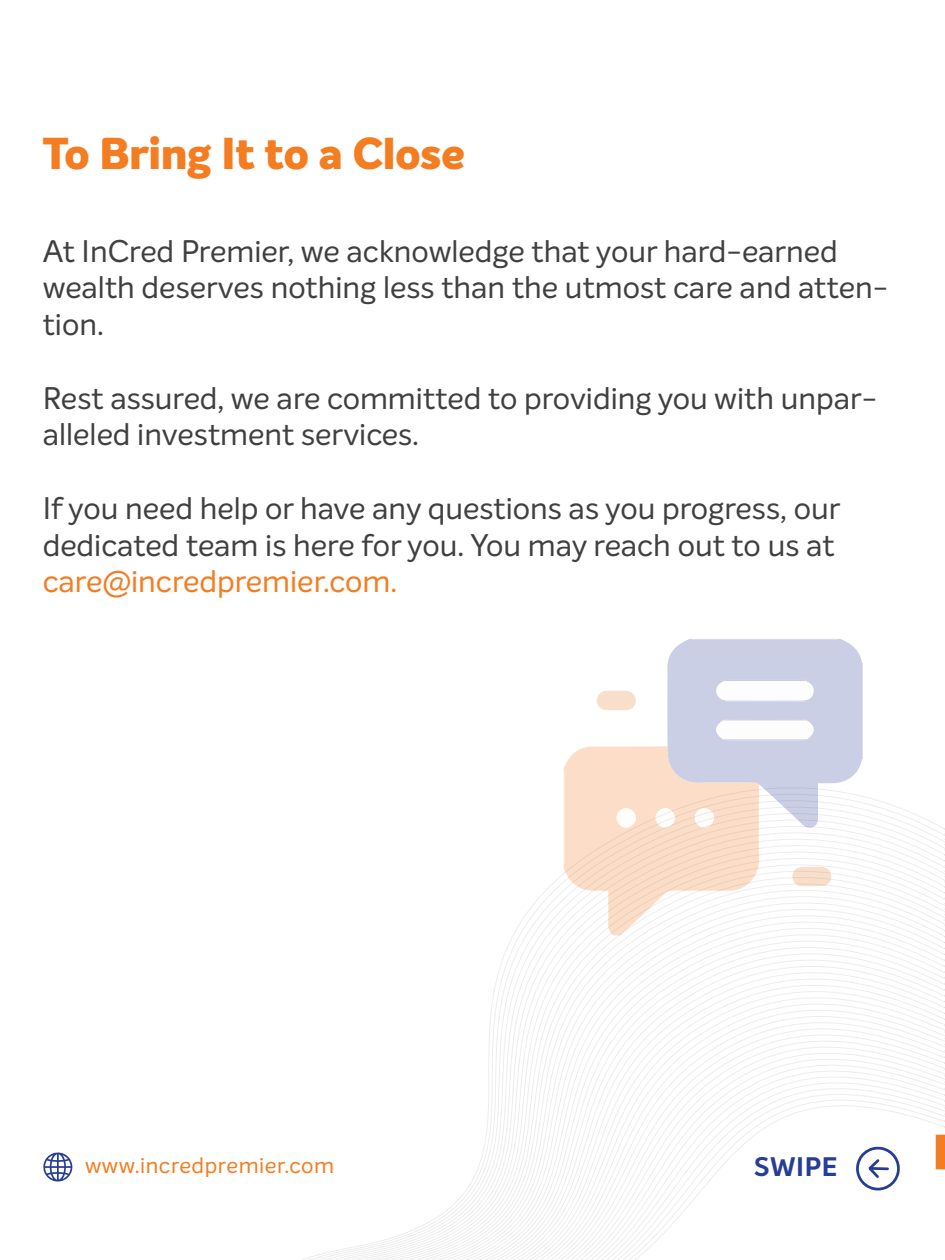
<style>
.page{position:relative;width:945px;height:1260px;background:#fff}
.page>*{position:absolute;margin:0;border:0;box-sizing:border-box;transform-origin:0 0}
.t1{font:800 43.75px "Intelo";color:#f47c21}
.t2{font:30.62px/36.8px "Intelo";color:#414040}
.t3{font:30.62px "Intelo";color:#f47c21}
.t4{font:700 26.25px "Intelo Alt";letter-spacing:.025em;color:#273e96}
.t5{font:21.88px "Intelo";letter-spacing:.025em;color:#f47c21}
</style>
<div class="page">
<svg style="left:564px;top:639px;width:299px;height:148px"></svg>
<svg style="left:563px;top:787px;width:293px;height:8px"></svg>
<svg style="left:563px;top:795px;width:323px;height:8px"></svg>
<svg style="left:563px;top:803px;width:344px;height:8px"></svg>
<svg style="left:563px;top:811px;width:362px;height:8px"></svg>
<svg style="left:563px;top:819px;width:378px;height:8px"></svg>
<svg style="left:563px;top:827px;width:382px;height:8px"></svg>
<svg style="left:563px;top:835px;width:382px;height:8px"></svg>
<svg style="left:563px;top:843px;width:382px;height:8px"></svg>
<svg style="left:563px;top:851px;width:382px;height:8px"></svg>
<svg style="left:563px;top:859px;width:382px;height:8px"></svg>
<svg style="left:562px;top:867px;width:383px;height:8px"></svg>
<svg style="left:553px;top:875px;width:392px;height:8px"></svg>
<svg style="left:545px;top:883px;width:400px;height:8px"></svg>
<svg style="left:305px;top:1015px;width:640px;height:244px"></svg>
<svg style="left:43px;top:1152px;width:29px;height:30px"></svg>
<h1 class="t1" style="left:43px;top:125px;width:424px">To Bring It to a Close</h1>
<p class="t2" style="left:43px;top:232px;width:847px">At InCred Premier, we acknowledge that your hard-earned wealth deserves nothing less than the utmost care and atten&shy;tion.</p>
<p class="t2" style="left:43px;top:379px;width:836px">Rest assured, we are committed to providing you with unpar&shy;alleled investment services.</p>
<p class="t2" style="left:43px;top:490px;width:799px">If you need help or have any questions as you progress, our dedicated team is here for you. You may reach out to us at</p>
<p class="t3" style="left:43px;top:562px;width:356px">care@incredpremier.com.</p>
<p class="t5" style="left:85px;top:1152px;width:251px">www.incredpremier.com</p>
<p class="t4" style="left:754px;top:1150px;width:85px">SWIPE</p>
</div>
